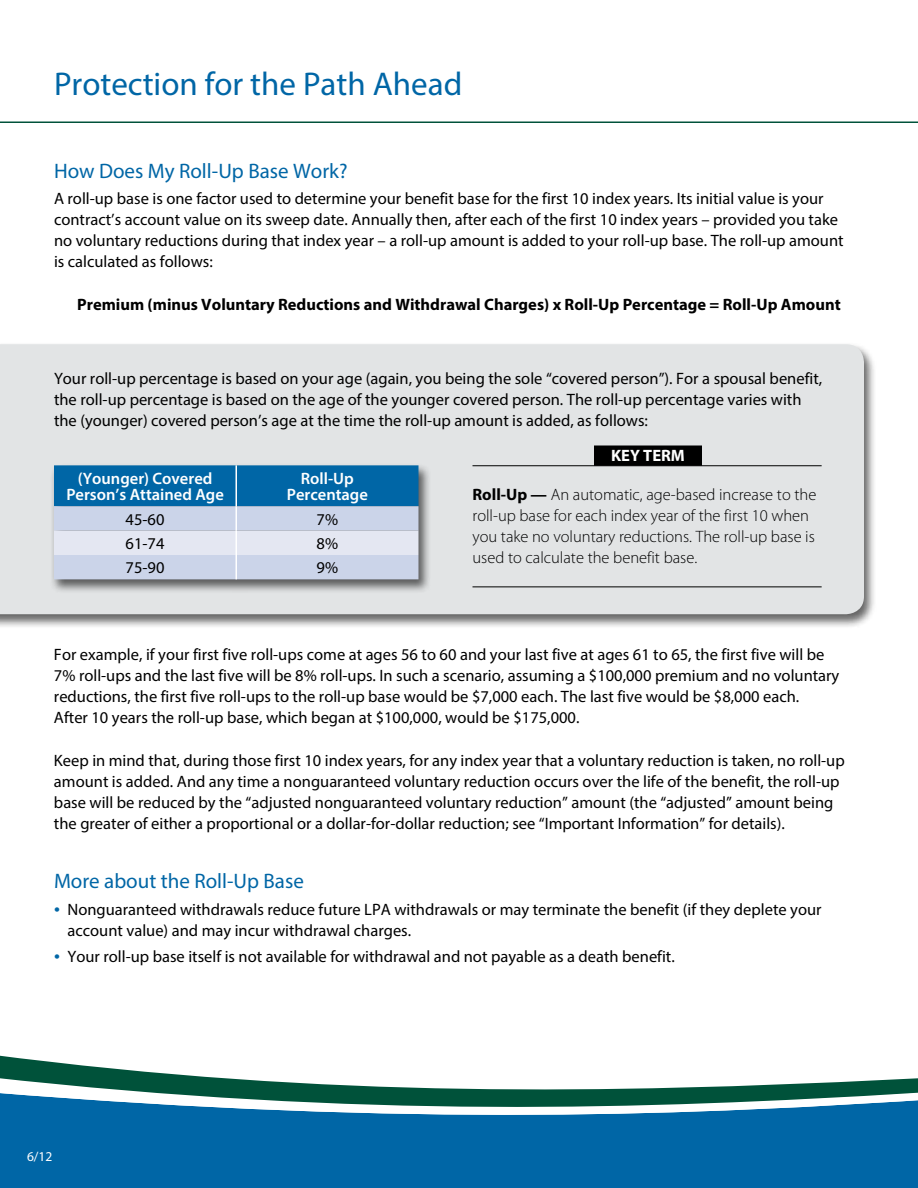
<style>
.page{position:relative;width:918px;height:1188px;background:#fff}
.page>*{position:absolute;margin:0;border:0;box-sizing:border-box;transform-origin:0 0}
.t1{font:33px "Myriad Pro";color:#0066a6}
.t2{font:21px "Myriad Pro";color:#0066a6}
.t3{font:16.5px/21px "Myriad Pro";color:#000}
.t4{font:300 16.5px/21px "Myriad Pro";color:#000}
.t5{font:700 16.5px "Myriad Pro";color:#000}
.t6{font:600 16.5px/16.5px "Myriad Pro";color:#fff;text-align:center}
.t7{font:700 16.5px "Myriad Pro";color:#fff}
.t8{font:13.5px "Myriad Pro";color:#fff}
.s1{font-weight:700}
.s2{font-size:21px;color:#0066a6}
</style>
<div class="page">
<div style="left:0;top:1162px;width:918px;height:26px;background:#0066a6"></div>
<svg style="left:0;top:1055px;width:918px;height:107px;fill:#0066a6"></svg>
<hr style="left:0;top:122px;width:918px;height:1px;background:#00523a">
<div style="left:0;top:342px;width:877px;height:287px;background:#000;opacity:.6"></div>
<div style="left:0;top:344px;width:864px;height:270px;background:#e2e4e5"></div>
<div style="left:50px;top:464px;width:381px;height:130px;background:#000;opacity:.6"></div>
<svg style="left:54px;top:465px;width:364px;height:114px;background:#88b0d2"></svg>
<hr style="left:472px;top:465px;width:350px;height:1px;background:#000">
<hr style="left:472px;top:586px;width:350px;height:1px;background:#000">
<div style="left:595px;top:446px;width:106px;height:19px;background:#000"></div>
<div style="left:594px;top:446px;width:108px;height:20px;border:2px solid #000"></div>
<h1 class="t1" style="left:54px;top:63px;width:410px">Protection for the Path Ahead</h1>
<p class="t2" style="left:54px;top:158px;width:295px">How Does My Roll-Up Base Work?</p>
<p class="t3" style="left:54px;top:188px;width:791px">A roll-up base is one factor used to determine your benefit base for the first 10 index years. Its initial value is your contract’s account value on its sweep date. Annually then, after each of the first 10 index years – provided you take no voluntary reductions during that index year – a roll-up amount is added to your roll-up base. The roll-up amount is calculated as follows:</p>
<p class="t5" style="left:77px;top:293px;width:765px">Premium (minus Voluntary Reductions and Withdrawal Charges) x Roll-Up Percentage = Roll-Up Amount</p>
<p class="t3" style="left:54px;top:367px;width:770px">Your roll-up percentage is based on your age (again, you being the sole “covered person”). For a spousal benefit, the roll-up percentage is based on the age of the younger covered person. The roll-up percentage varies with the (younger) covered person’s age at the time the roll-up amount is added, as follows:</p>
<p class="t6" style="left:66px;top:470px;width:159px">(Younger) Covered<br>Person’s Attained Age</p>
<p class="t6" style="left:287px;top:470px;width:83px">Roll-Up<br>Percentage</p>
<p class="t3" style="left:126px;top:508px;width:40px">45-60</p>
<p class="t3" style="left:317px;top:508px;width:23px">7%</p>
<p class="t3" style="left:126px;top:533px;width:40px">61-74</p>
<p class="t3" style="left:317px;top:533px;width:23px">8%</p>
<p class="t3" style="left:126px;top:557px;width:40px">75-90</p>
<p class="t3" style="left:317px;top:557px;width:23px">9%</p>
<p class="t7" style="left:611px;top:445px;width:75px">KEY TERM</p>
<p class="t4" style="left:473px;top:484px;width:345px"><span class="s1">Roll-Up —</span> An automatic, age-based increase to the roll-up base for each index year of the first 10 when you take no voluntary reductions. The roll-up base is used to calculate the benefit base.</p>
<p class="t3" style="left:54px;top:644px;width:787px">For example, if your first five roll-ups come at ages 56 to 60 and your last five at ages 61 to 65, the first five will be 7% roll-ups and the last five will be 8% roll-ups. In such a scenario, assuming a $100,000 premium and no voluntary reductions, the first five roll-ups to the roll-up base would be $7,000 each. The last five would be $8,000 each.<br>After 10 years the roll-up base, which began at $100,000, would be $175,000.</p>
<p class="t3" style="left:54px;top:750px;width:792px">Keep in mind that, during those first 10 index years, for any index year that a voluntary reduction is taken, no roll-up amount is added. And any time a nonguaranteed voluntary reduction occurs over the life of the benefit, the roll-up base will be reduced by the “adjusted nonguaranteed voluntary reduction” amount (the “adjusted” amount being the greater of either a proportional or a dollar-for-dollar reduction; see “Important Information” for details).</p>
<p class="t2" style="left:54px;top:868px;width:251px">More about the Roll-Up Base</p>
<p class="t3" style="left:68px;top:898px;width:756px;text-indent:-14px"><span class="s2">•</span> Nonguaranteed withdrawals reduce future LPA withdrawals or may terminate the benefit (if they deplete your account value) and may incur withdrawal charges.</p>
<p class="t3" style="left:54px;top:946px;width:622px"><span class="s2">•</span> Your roll-up base itself is not available for withdrawal and not payable as a death benefit.</p>
<p class="t8" style="left:27px;top:1148px;width:27px">6/12</p>
</div>
